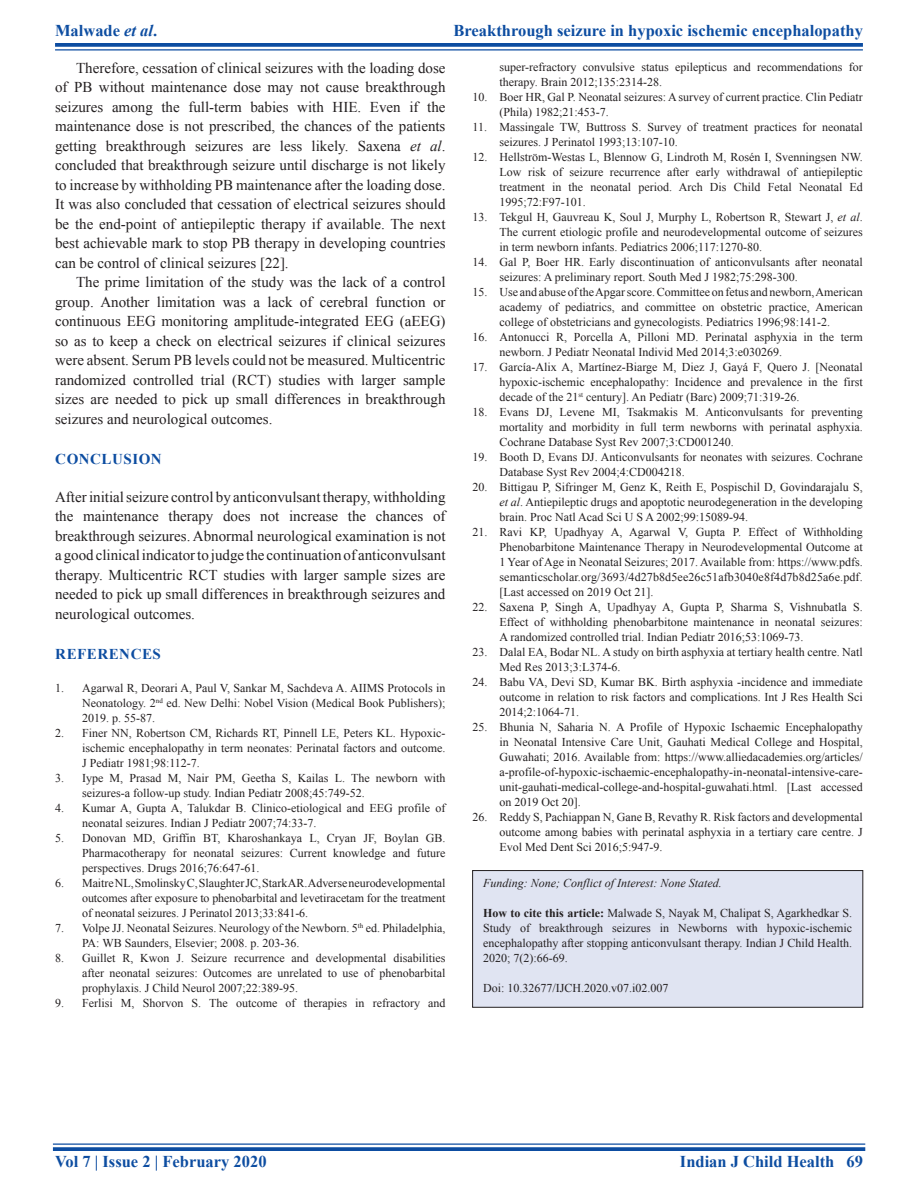
<style>
.page{position:relative;width:918px;height:1188px;background:#fff}
.page>*{position:absolute;margin:0;border:0;box-sizing:border-box;transform-origin:0 0}
.t1{font:700 16.5px "Times New Roman";color:#0d4da1}
.TX{font:15px/19.5px "Times New Roman";color:#231f20;text-align:justify}
.TXFL{font:15px/19.5px "Times New Roman";color:#231f20;text-align:justify}
.t2{font:700 15px "Times New Roman";letter-spacing:.035em;color:#0d4da1}
.REF{font:12px/15px "Times New Roman";color:#231f20;text-align:justify}
.SRC{font:12px/15px "Times New Roman";color:#231f20;text-align:justify}
.SRC-2{font:italic 12px "Times New Roman";color:#231f20}
.s1{font-style:italic}
.s2{font-weight:700}
</style>
<div class="page">
<svg style="left:55px;top:43px;width:808px;height:4px;background:#1b57a6"></svg>
<hr style="left:55px;top:49px;width:808px;height:2px;background:#0d4da1">
<hr style="left:53px;top:1143px;width:812px;height:2px;background:#0d4da1">
<svg style="left:53px;top:1147px;width:812px;height:4px;background:#1b57a6"></svg>
<div style="left:473px;top:871px;width:390px;height:136px;background:#e0e4f2"></div>
<div style="left:473px;top:870px;width:390px;height:137px;border:1px solid #231f20"></div>
<h1 class="t1" style="left:55px;top:18px;width:104px">Malwade <span class="s1">et al</span>.</h1>
<h1 class="t1" style="left:454px;top:18px;width:411px">Breakthrough seizure in hypoxic ischemic encephalopathy</h1>
<p class="TX" style="left:55px;top:58px;width:392px;text-indent:21px">Therefore, cessation of clinical seizures with the loading dose of PB without maintenance dose may not cause breakthrough seizures among the full-term babies with HIE. Even if the maintenance dose is not prescribed, the chances of the patients getting breakthrough seizures are less likely. Saxena <span class="s1">et al</span>. concluded that breakthrough seizure until discharge is not likely to increase by withholding PB maintenance after the loading dose.<br>It was also concluded that cessation of electrical seizures should be the end-point of antiepileptic therapy if available. The next best achievable mark to stop PB therapy in developing countries can be control of clinical seizures [22].</p>
<p class="TX" style="left:55px;top:272px;width:392px;text-indent:21px">The prime limitation of the study was the lack of a control group. Another limitation was a lack of cerebral function or continuous EEG monitoring amplitude-integrated EEG (aEEG) so as to keep a check on electrical seizures if clinical seizures were absent. Serum PB levels could not be measured. Multicentric randomized controlled trial (RCT) studies with larger sample sizes are needed to pick up small differences in breakthrough seizures and neurological outcomes.</p>
<h1 class="t2" style="left:55px;top:449px;width:108px">CONCLUSION</h1>
<p class="TXFL" style="left:55px;top:487px;width:392px">After initial seizure control by anticonvulsant therapy, withholding the maintenance therapy does not increase the chances of breakthrough seizures. Abnormal neurological examination is not a good clinical indicator to judge the continuation of anticonvulsant therapy. Multicentric RCT studies with larger sample sizes are needed to pick up small differences in breakthrough seizures and neurological outcomes.</p>
<h1 class="t2" style="left:55px;top:644px;width:107px">REFERENCES</h1>
<p class="REF" style="left:82px;top:681px;width:365px;text-indent:-27px">1. Agarwal R, Deorari A, Paul V, Sankar M, Sachdeva A. AIIMS Protocols in Neonatology. 2<sup>nd</sup> ed. New Delhi: Nobel Vision (Medical Book Publishers); 2019. p. 55-87.</p>
<p class="REF" style="left:82px;top:726px;width:365px;text-indent:-27px">2. Finer NN, Robertson CM, Richards RT, Pinnell LE, Peters KL. Hypoxic&shy;ischemic encephalopathy in term neonates: Perinatal factors and outcome.<br>J Pediatr 1981;98:112-7.</p>
<p class="REF" style="left:82px;top:771px;width:365px;text-indent:-27px">3. Iype M, Prasad M, Nair PM, Geetha S, Kailas L. The newborn with seizures-a follow-up study. Indian Pediatr 2008;45:749-52.</p>
<p class="REF" style="left:82px;top:801px;width:365px;text-indent:-27px">4. Kumar A, Gupta A, Talukdar B. Clinico-etiological and EEG profile of neonatal seizures. Indian J Pediatr 2007;74:33-7.</p>
<p class="REF" style="left:82px;top:831px;width:365px;text-indent:-27px">5. Donovan MD, Griffin BT, Kharoshankaya L, Cryan JF, Boylan GB.<br>Pharmacotherapy for neonatal seizures: Current knowledge and future perspectives. Drugs 2016;76:647-61.</p>
<p class="REF" style="left:82px;top:876px;width:365px;text-indent:-27px">6. Maitre NL, Smolinsky C, Slaughter JC, Stark AR. Adverse neurodevelopmental outcomes after exposure to phenobarbital and levetiracetam for the treatment of neonatal seizures. J Perinatol 2013;33:841-6.</p>
<p class="REF" style="left:82px;top:921px;width:365px;text-indent:-27px">7. Volpe JJ. Neonatal Seizures. Neurology of the Newborn. 5<sup>th</sup> ed. Philadelphia,<br>PA: WB Saunders, Elsevier; 2008. p. 203-36.</p>
<p class="REF" style="left:82px;top:951px;width:365px;text-indent:-27px">8. Guillet R, Kwon J. Seizure recurrence and developmental disabilities after neonatal seizures: Outcomes are unrelated to use of phenobarbital prophylaxis. J Child Neurol 2007;22:389-95.</p>
<p class="REF" style="left:55px;top:996px;width:392px">9. Ferlisi M, Shorvon S. The outcome of therapies in refractory and</p>
<p class="REF" style="left:500px;top:59px;width:365px">super-refractory convulsive status epilepticus and recommendations for therapy. Brain 2012;135:2314-28.</p>
<p class="REF" style="left:500px;top:89px;width:365px;text-indent:-27px">10. Boer HR, Gal P. Neonatal seizures: A survey of current practice. Clin Pediatr (Phila) 1982;21:453-7.</p>
<p class="REF" style="left:500px;top:119px;width:365px;text-indent:-27px">11. Massingale TW, Buttross S. Survey of treatment practices for neonatal seizures. J Perinatol 1993;13:107-10.</p>
<p class="REF" style="left:500px;top:149px;width:365px;text-indent:-27px">12. Hellström-Westas L, Blennow G, Lindroth M, Rosén I, Svenningsen NW.<br>Low risk of seizure recurrence after early withdrawal of antiepileptic treatment in the neonatal period. Arch Dis Child Fetal Neonatal Ed 1995;72:F97-101.</p>
<p class="REF" style="left:500px;top:209px;width:365px;text-indent:-27px">13. Tekgul H, Gauvreau K, Soul J, Murphy L, Robertson R, Stewart J, <span class="s1">et al</span>.<br>The current etiologic profile and neurodevelopmental outcome of seizures in term newborn infants. Pediatrics 2006;117:1270-80.</p>
<p class="REF" style="left:500px;top:254px;width:365px;text-indent:-27px">14. Gal P, Boer HR. Early discontinuation of anticonvulsants after neonatal seizures: A preliminary report. South Med J 1982;75:298-300.</p>
<p class="REF" style="left:500px;top:284px;width:365px;text-indent:-27px">15. Use and abuse of the Apgar score. Committee on fetus and newborn, American academy of pediatrics, and committee on obstetric practice, American college of obstetricians and gynecologists. Pediatrics 1996;98:141-2.</p>
<p class="REF" style="left:500px;top:329px;width:365px;text-indent:-27px">16. Antonucci R, Porcella A, Pilloni MD. Perinatal asphyxia in the term newborn. J Pediatr Neonatal Individ Med 2014;3:e030269.</p>
<p class="REF" style="left:500px;top:359px;width:365px;text-indent:-27px">17. García-Alix A, Martínez-Biarge M, Diez J, Gayá F, Quero J. [Neonatal hypoxic-ischemic encephalopathy: Incidence and prevalence in the first decade of the 21<sup>st</sup> century]. An Pediatr (Barc) 2009;71:319-26.</p>
<p class="REF" style="left:500px;top:404px;width:365px;text-indent:-27px">18. Evans DJ, Levene MI, Tsakmakis M. Anticonvulsants for preventing mortality and morbidity in full term newborns with perinatal asphyxia.<br>Cochrane Database Syst Rev 2007;3:CD001240.</p>
<p class="REF" style="left:500px;top:449px;width:365px;text-indent:-27px">19. Booth D, Evans DJ. Anticonvulsants for neonates with seizures. Cochrane<br>Database Syst Rev 2004;4:CD004218.</p>
<p class="REF" style="left:500px;top:479px;width:365px;text-indent:-27px">20. Bittigau P, Sifringer M, Genz K, Reith E, Pospischil D, Govindarajalu S, <span class="s1">et al</span>. Antiepileptic drugs and apoptotic neurodegeneration in the developing brain. Proc Natl Acad Sci U S A 2002;99:15089-94.</p>
<p class="REF" style="left:500px;top:524px;width:365px;text-indent:-27px">21. Ravi KP, Upadhyay A, Agarwal V, Gupta P. Effect of Withholding Phenobarbitone Maintenance Therapy in Neurodevelopmental Outcome at 1 Year of Age in Neonatal Seizures; 2017. Available from: https://www.pdfs. semanticscholar.org/3693/4d27b8d5ee26c51afb3040e8f4d7b8d25a6e.pdf. [Last accessed on 2019 Oct 21].</p>
<p class="REF" style="left:500px;top:599px;width:365px;text-indent:-27px">22. Saxena P, Singh A, Upadhyay A, Gupta P, Sharma S, Vishnubatla S.<br>Effect of withholding phenobarbitone maintenance in neonatal seizures:<br>A randomized controlled trial. Indian Pediatr 2016;53:1069-73.</p>
<p class="REF" style="left:500px;top:644px;width:365px;text-indent:-27px">23. Dalal EA, Bodar NL. A study on birth asphyxia at tertiary health centre. Natl<br>Med Res 2013;3:L374-6.</p>
<p class="REF" style="left:500px;top:674px;width:365px;text-indent:-27px">24. Babu VA, Devi SD, Kumar BK. Birth asphyxia -incidence and immediate outcome in relation to risk factors and complications. Int J Res Health Sci 2014;2:1064-71.</p>
<p class="REF" style="left:500px;top:719px;width:365px;text-indent:-27px">25. Bhunia N, Saharia N. A Profile of Hypoxic Ischaemic Encephalopathy in Neonatal Intensive Care Unit, Gauhati Medical College and Hospital, Guwahati; 2016. Available from: https://www.alliedacademies.org/articles/ a-profile-of-hypoxic-ischaemic-encephalopathy-in-neonatal-intensive-care&shy;unit-gauhati-medical-college-and-hospital-guwahati.html. [Last accessed on 2019 Oct 20].</p>
<p class="REF" style="left:500px;top:809px;width:365px;text-indent:-27px">26. Reddy S, Pachiappan N, Gane B, Revathy R. Risk factors and developmental outcome among babies with perinatal asphyxia in a tertiary care centre. J Evol Med Dent Sci 2016;5:947-9.</p>
<p class="SRC-2" style="left:483px;top:875px;width:240px">Funding: None; Conflict of Interest: None Stated.</p>
<p class="SRC" style="left:483px;top:905px;width:371px"><span class="s2">How to cite this article:</span> Malwade S, Nayak M, Chalipat S, Agarkhedkar S.<br>Study of breakthrough seizures in Newborns with hypoxic-ischemic encephalopathy after stopping anticonvulsant therapy. Indian J Child Health.<br>2020; 7(2):66-69.</p>
<p class="SRC" style="left:483px;top:980px;width:187px">Doi: 10.32677/IJCH.2020.v07.i02.007</p>
<h1 class="t1" style="left:55px;top:1150px;width:213px">Vol 7 | Issue 2 | February 2020</h1>
<h1 class="t1" style="left:680px;top:1150px;width:185px">Indian J Child Health 69</h1>
</div>
